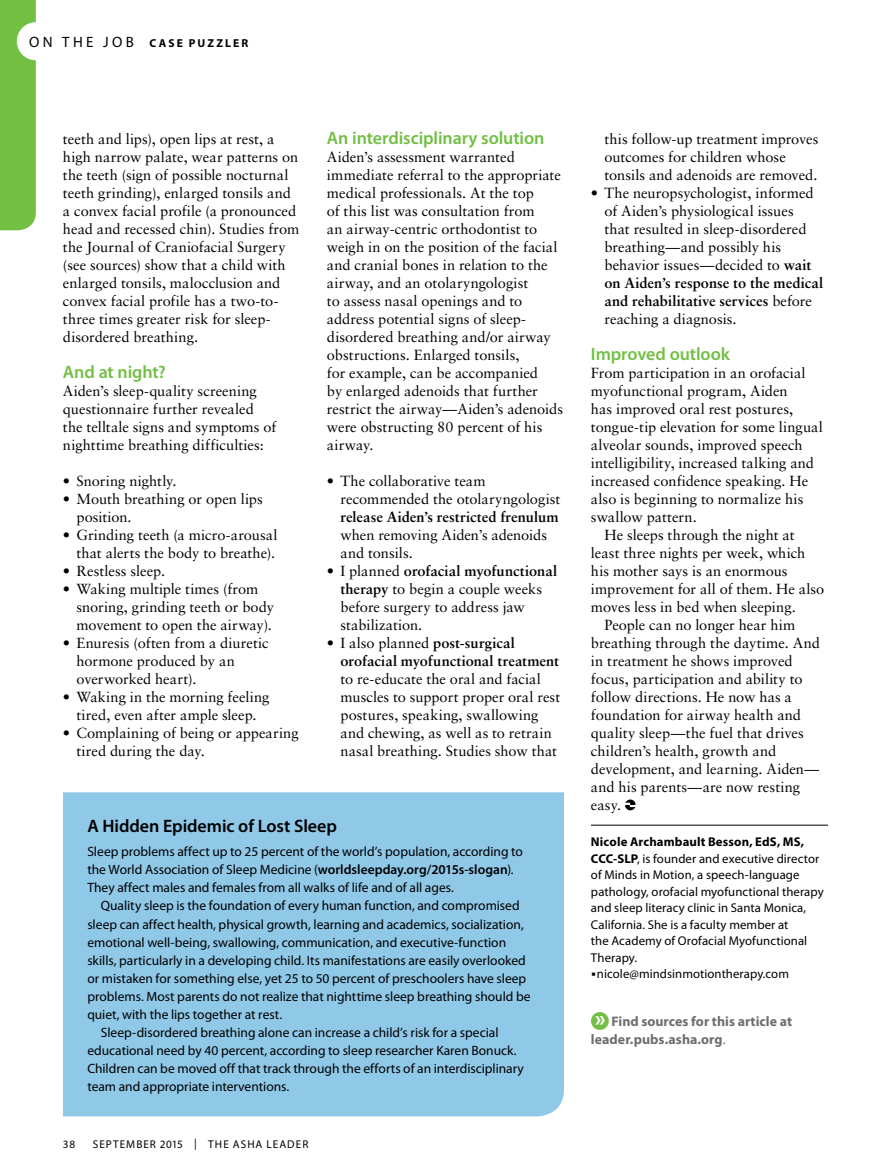
<style>
.page{position:relative;width:891px;height:1175px;background:#fff}
.page>*{position:absolute;margin:0;border:0;box-sizing:border-box;transform-origin:0 0}
.t1{font:600 18px "Myriad Pro";letter-spacing:-.005em;color:#72bf44}
.t2{font:600 18px "Myriad Pro";letter-spacing:-.005em;color:#000}
.t3{font:14.7px/18px "Sabon LT Std";color:#000}
.t4{font:700 14.7px/18px "Sabon LT Std";letter-spacing:.005em;color:#000}
.t5{font:700 13.8px/18px "Myriad Pro";letter-spacing:.005em;color:#6d6e71}
.t6{font:13.5px/18px "Myriad Pro";color:#000}
.t7{font:12.75px/16.5px "Myriad Pro";letter-spacing:.005em;color:#000}
.t8{font:700 11.55px "Myriad Pro";letter-spacing:.185em;color:#000}
.t9{font:11.25px "Myriad Pro";letter-spacing:.085em;color:#000}
.s1{font-weight:400;font-size:15px}
.s2{font-weight:700}
.s3{font-weight:400}
.s4{font-weight:600}
.s5{font-family:"Univers LT Std";font-weight:900;font-size:21px}
.s6{font-size:22.5px;color:#fff}
</style>
<div class="page">
<hr style="left:591px;top:825px;width:237px;height:1px;background:#000">
<svg style="left:625px;top:799px;width:11px;height:11px"></svg>
<div style="left:63px;top:792px;width:501px;height:324px;background:#90c8e8"></div>
<div style="left:591px;top:1012px;width:18px;height:17px;background:#72bf44;border-radius:50%"></div>
<svg style="left:0;top:0;width:36px;height:230px;background:#7cc351"></svg>
<p class="t8" style="left:29px;top:37px;width:221px"><span class="s1">ON THE JOB</span> CASE PUZZLER</p>
<p class="t3" style="left:63px;top:130px;width:238px">teeth and lips), open lips at rest, a high narrow palate, wear patterns on the teeth (sign of possible nocturnal teeth grinding), enlarged tonsils and a convex facial profile (a pronounced head and recessed chin). Studies from the Journal of Craniofacial Surgery (see sources) show that a child with enlarged tonsils, malocclusion and convex facial profile has a two-to&shy;three times greater risk for sleep&shy;disordered breathing.</p>
<p class="t1" style="left:63px;top:362px;width:104px">And at night?</p>
<p class="t3" style="left:63px;top:382px;width:215px">Aiden’s sleep-quality screening questionnaire further revealed the telltale signs and symptoms of nighttime breathing difficulties:</p>
<p class="t3" style="left:63px;top:472px;width:115px">• Snoring nightly.</p>
<p class="t3" style="left:76px;top:490px;width:188px;text-indent:-13px">• Mouth breathing or open lips position.</p>
<p class="t3" style="left:63px;top:526px;width:216px;text-align:right">• Grinding teeth (a micro-arousal that alerts the body to breathe).</p>
<p class="t3" style="left:63px;top:562px;width:104px">• Restless sleep.</p>
<p class="t3" style="left:76px;top:580px;width:199px;text-indent:-13px">• Waking multiple times (from snoring, grinding teeth or body movement to open the airway).</p>
<p class="t3" style="left:76px;top:634px;width:194px;text-indent:-13px">• Enuresis (often from a diuretic hormone produced by an overworked heart).</p>
<p class="t3" style="left:63px;top:688px;width:208px;text-align:center">• Waking in the morning feeling tired, even after ample sleep.</p>
<p class="t3" style="left:76px;top:724px;width:224px;text-indent:-13px">• Complaining of being or appearing tired during the day.</p>
<p class="t1" style="left:327px;top:128px;width:219px">An interdisciplinary solution</p>
<p class="t3" style="left:327px;top:148px;width:238px">Aiden’s assessment warranted immediate referral to the appropriate medical professionals. At the top<br>of this list was consultation from<br>an airway-centric orthodontist to weigh in on the position of the facial and cranial bones in relation to the airway, and an otolaryngologist<br>to assess nasal openings and to address potential signs of sleep&shy;disordered breathing and/or airway obstructions. Enlarged tonsils,<br>for example, can be accompanied<br>by enlarged adenoids that further restrict the airway—Aiden’s adenoids were obstructing 80 percent of his airway.</p>
<p class="t3" style="left:340px;top:472px;width:221px;text-indent:-13px">• The collaborative team recommended the otolaryngologist</p>
<p class="t4" style="left:340px;top:508px;width:220px">release Aiden’s restricted frenulum</p>
<p class="t3" style="left:340px;top:526px;width:208px">when removing Aiden’s adenoids and tonsils.</p>
<p class="t3" style="left:340px;top:562px;width:218px;text-indent:-13px">• I planned <span class="s2">orofacial myofunctional therapy</span> to begin a couple weeks before surgery to address jaw stabilization.</p>
<p class="t4" style="left:340px;top:634px;width:220px;text-indent:-13px"><span class="s3">• I also planned</span> post-surgical orofacial myofunctional treatment</p>
<p class="t3" style="left:340px;top:670px;width:221px">to re-educate the oral and facial muscles to support proper oral rest postures, speaking, swallowing and chewing, as well as to retrain nasal breathing. Studies show that</p>
<p class="t2" style="left:87px;top:815px;width:251px">A Hidden Epidemic of Lost Sleep</p>
<p class="t6" style="left:87px;top:843px;width:437px">Sleep problems affect up to 25 percent of the world’s population, according to the World Association of Sleep Medicine (<span class="s4">worldsleepday.org/2015s-slogan</span>).<br>They affect males and females from all walks of life and of all ages.</p>
<p class="t6" style="left:101px;top:897px;width:420px">Quality sleep is the foundation of every human function, and compromised</p>
<p class="t6" style="left:87px;top:915px;width:438px">sleep can affect health, physical growth, learning and academics, socialization,</p>
<p class="t6" style="left:87px;top:933px;width:420px">emotional well-being, swallowing, communication, and executive-function</p>
<p class="t6" style="left:87px;top:951px;width:440px">skills, particularly in a developing child. Its manifestations are easily overlooked</p>
<p class="t6" style="left:87px;top:969px;width:440px">or mistaken for something else, yet 25 to 50 percent of preschoolers have sleep</p>
<p class="t6" style="left:87px;top:987px;width:445px">problems. Most parents do not realize that nighttime sleep breathing should be</p>
<p class="t6" style="left:87px;top:1005px;width:196px">quiet, with the lips together at rest.</p>
<p class="t6" style="left:101px;top:1023px;width:399px">Sleep-disordered breathing alone can increase a child’s risk for a special</p>
<p class="t6" style="left:87px;top:1041px;width:431px">educational need by 40 percent, according to sleep researcher Karen Bonuck.</p>
<p class="t6" style="left:87px;top:1059px;width:438px">Children can be moved off that track through the efforts of an interdisciplinary</p>
<p class="t6" style="left:87px;top:1077px;width:204px">team and appropriate interventions.</p>
<p class="t9" style="left:63px;top:1137px;width:14px">38</p>
<p class="t9" style="left:93px;top:1137px;width:217px">SEPTEMBER 2015 | THE ASHA LEADER</p>
<p class="t3" style="left:604px;top:130px;width:216px">this follow-up treatment improves outcomes for children whose tonsils and adenoids are removed.</p>
<p class="t3" style="left:604px;top:184px;width:220px;text-indent:-13px">• The neuropsychologist, informed of Aiden’s physiological issues<br>that resulted in sleep-disordered breathing—and possibly his behavior issues—decided to <span class="s2">wait on Aiden’s response to the medical and rehabilitative services</span> before reaching a diagnosis.</p>
<p class="t1" style="left:591px;top:344px;width:141px">Improved outlook</p>
<p class="t3" style="left:591px;top:364px;width:216px">From participation in an orofacial</p>
<p class="t3" style="left:591px;top:382px;width:198px">myofunctional program, Aiden</p>
<p class="t3" style="left:591px;top:400px;width:204px">has improved oral rest postures,</p>
<p class="t3" style="left:591px;top:418px;width:233px">tongue-tip elevation for some lingual</p>
<p class="t3" style="left:591px;top:436px;width:213px">alveolar sounds, improved speech</p>
<p class="t3" style="left:591px;top:454px;width:225px">intelligibility, increased talking and</p>
<p class="t3" style="left:591px;top:472px;width:219px">increased confidence speaking. He</p>
<p class="t3" style="left:591px;top:490px;width:214px">also is beginning to normalize his</p>
<p class="t3" style="left:591px;top:508px;width:107px">swallow pattern.</p>
<p class="t3" style="left:604px;top:526px;width:192px">He sleeps through the night at</p>
<p class="t3" style="left:591px;top:544px;width:216px">least three nights per week, which</p>
<p class="t3" style="left:591px;top:562px;width:198px">his mother says is an enormous</p>
<p class="t3" style="left:591px;top:580px;width:235px">improvement for all of them. He also</p>
<p class="t3" style="left:591px;top:598px;width:206px">moves less in bed when sleeping.</p>
<p class="t3" style="left:604px;top:616px;width:192px">People can no longer hear him</p>
<p class="t3" style="left:591px;top:634px;width:230px">breathing through the daytime. And</p>
<p class="t3" style="left:591px;top:652px;width:203px">in treatment he shows improved</p>
<p class="t3" style="left:591px;top:670px;width:213px">focus, participation and ability to</p>
<p class="t3" style="left:591px;top:688px;width:202px">follow directions. He now has a</p>
<p class="t3" style="left:591px;top:706px;width:212px">foundation for airway health and</p>
<p class="t3" style="left:591px;top:724px;width:214px">quality sleep—the fuel that drives</p>
<p class="t3" style="left:591px;top:742px;width:187px">children’s health, growth and</p>
<p class="t3" style="left:591px;top:760px;width:230px">development, and learning. Aiden—</p>
<p class="t3" style="left:591px;top:778px;width:211px">and his parents—are now resting</p>
<p class="t3" style="left:591px;top:796px;width:32px">easy.</p>
<p class="t7" style="left:591px;top:834px;width:234px"><span class="s2">Nicole Archambault Besson, EdS, MS, CCC-SLP</span>, is founder and executive director of Minds in Motion, a speech-language pathology, orofacial myofunctional therapy and sleep literacy clinic in Santa Monica, California. She is a faculty member at<br>the Academy of Orofacial Myofunctional Therapy. <span class="s5">·</span>nicole@mindsinmotiontherapy.com</p>
<p class="t5" style="left:591px;top:1012px;width:203px"><span class="s6">»</span> Find sources for this article at leader.pubs.asha.org<span class="s3">.</span></p>
</div>
